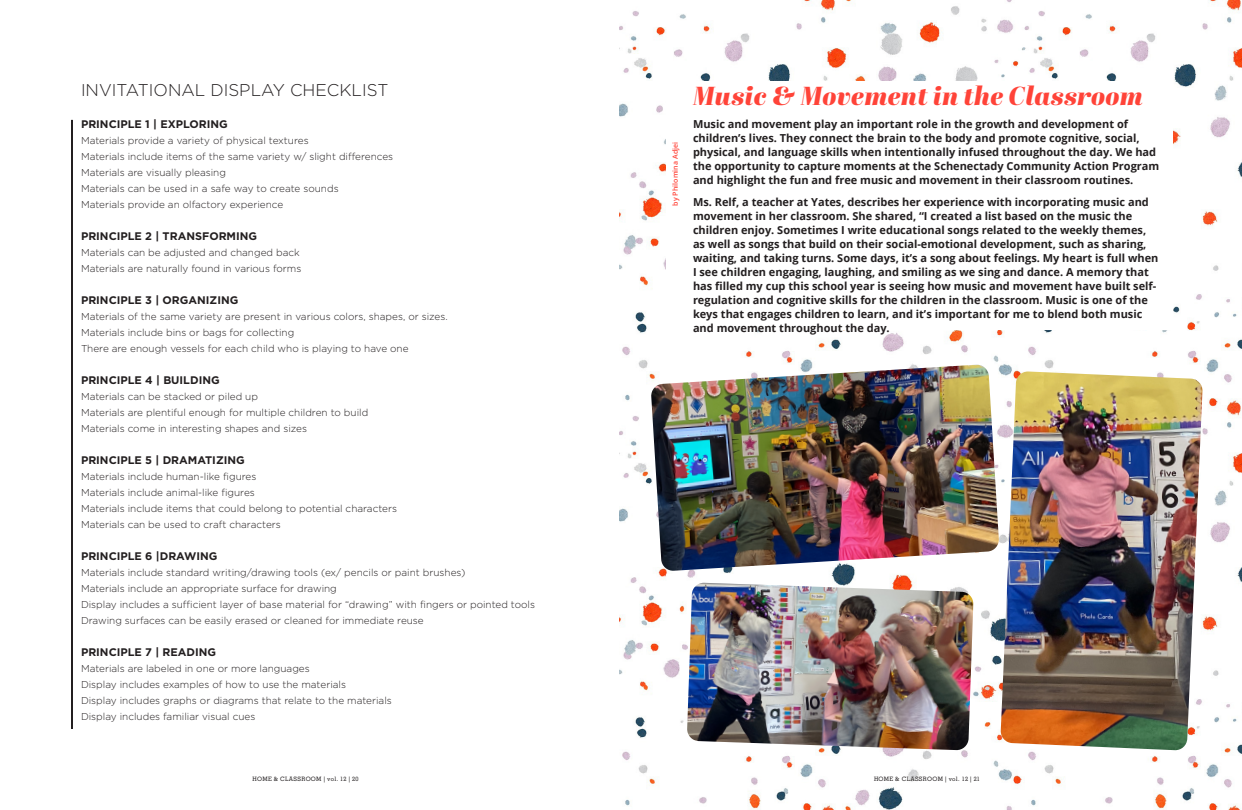
<style>
.page{position:relative;width:1242px;height:810px;background:#fff}
.page>*{position:absolute;margin:0;border:0;box-sizing:border-box;transform-origin:0 0}
.t1{font:italic 26px "Abril Fatface";letter-spacing:.01em;color:#ff4338}
.t2{font:300 17px "Gotham";color:#231f20}
.t3{font:700 11px/14px "Open Sans";color:#231f20}
.t4{font:700 11px "Gotham";color:#231f20}
.t5{font:300 10px "Gotham";color:#231f20}
.t6{font:600 7px "Open Sans";letter-spacing:.01em;color:#ff4338}
.t7{font:500 6px "Memphis";letter-spacing:.05em;color:#231f20}
</style>
<div class="page">
<img style="left:620px;top:0;width:622px;height:810px">
<div style="left:666px;top:82px;width:507px;height:248px;background:#fff"></div>
<img style="left:651px;top:365px;width:348px;height:206px">
<img style="left:687px;top:583px;width:287px;height:167px">
<img style="left:1000px;top:372px;width:203px;height:378px">
<hr style="left:71px;top:120px;width:2px;height:609px;background:#231f20">
<p class="t2" style="left:81px;top:81px;width:309px">INVITATIONAL DISPLAY CHECKLIST</p>
<p class="t4" style="left:81px;top:118px;width:148px">PRINCIPLE 1 | EXPLORING</p>
<p class="t5" style="left:81px;top:135px;width:229px">Materials provide a variety of physical textures</p>
<p class="t5" style="left:81px;top:151px;width:314px">Materials include items of the same variety w/ slight differences</p>
<p class="t5" style="left:81px;top:167px;width:146px">Materials are visually pleasing</p>
<p class="t5" style="left:81px;top:183px;width:259px">Materials can be used in a safe way to create sounds</p>
<p class="t5" style="left:81px;top:199px;width:204px">Materials provide an olfactory experience</p>
<p class="t4" style="left:81px;top:230px;width:178px">PRINCIPLE 2 | TRANSFORMING</p>
<p class="t5" style="left:81px;top:247px;width:220px">Materials can be adjusted and changed back</p>
<p class="t5" style="left:81px;top:263px;width:222px">Materials are naturally found in various forms</p>
<p class="t4" style="left:81px;top:294px;width:159px">PRINCIPLE 3 | ORGANIZING</p>
<p class="t5" style="left:81px;top:311px;width:368px">Materials of the same variety are present in various colors, shapes, or sizes.</p>
<p class="t5" style="left:81px;top:327px;width:215px">Materials include bins or bags for collecting</p>
<p class="t5" style="left:81px;top:343px;width:329px">There are enough vessels for each child who is playing to have one</p>
<p class="t4" style="left:81px;top:374px;width:140px">PRINCIPLE 4 | BUILDING</p>
<p class="t5" style="left:81px;top:391px;width:179px">Materials can be stacked or piled up</p>
<p class="t5" style="left:81px;top:407px;width:289px">Materials are plentiful enough for multiple children to build</p>
<p class="t5" style="left:81px;top:423px;width:228px">Materials come in interesting shapes and sizes</p>
<p class="t4" style="left:81px;top:454px;width:165px">PRINCIPLE 5 | DRAMATIZING</p>
<p class="t5" style="left:81px;top:471px;width:177px">Materials include human-like figures</p>
<p class="t5" style="left:81px;top:487px;width:175px">Materials include animal-like figures</p>
<p class="t5" style="left:81px;top:503px;width:318px">Materials include items that could belong to potential characters</p>
<p class="t5" style="left:81px;top:519px;width:201px">Materials can be used to craft characters</p>
<p class="t4" style="left:81px;top:550px;width:138px">PRINCIPLE 6 |DRAWING</p>
<p class="t5" style="left:81px;top:567px;width:386px">Materials include standard writing/drawing tools (ex/ pencils or paint brushes)</p>
<p class="t5" style="left:81px;top:583px;width:257px">Materials include an appropriate surface for drawing</p>
<p class="t5" style="left:81px;top:599px;width:456px">Display includes a sufficient layer of base material for “drawing” with fingers or pointed tools</p>
<p class="t5" style="left:81px;top:615px;width:344px">Drawing surfaces can be easily erased or cleaned for immediate reuse</p>
<p class="t4" style="left:81px;top:646px;width:137px">PRINCIPLE 7 | READING</p>
<p class="t5" style="left:81px;top:663px;width:230px">Materials are labeled in one or more languages</p>
<p class="t5" style="left:81px;top:679px;width:267px">Display includes examples of how to use the materials</p>
<p class="t5" style="left:81px;top:695px;width:312px">Display includes graphs or diagrams that relate to the materials</p>
<p class="t5" style="left:81px;top:711px;width:176px">Display includes familiar visual cues</p>
<p class="t6" style="left:671px;top:206px;width:65px;rotate:-90deg">by Philomina Adjei</p>
<p class="t1" style="left:693px;top:77px;width:452px">Music &amp; Movement in the Classroom</p>
<p class="t3" style="left:693px;top:117px;width:468px">Music and movement play an important role in the growth and development of children’s lives. They connect the brain to the body and promote cognitive, social, physical, and language skills when intentionally infused throughout the day. We had the opportunity to capture moments at the Schenectady Community Action Program and highlight the fun and free music and movement in their classroom routines.</p>
<p class="t3" style="left:693px;top:195px;width:467px">Ms. Relf, a teacher at Yates, describes her experience with incorporating music and movement in her classroom. She shared, “I created a list based on the music the children enjoy. Sometimes I write educational songs related to the weekly themes, as well as songs that build on their social-emotional development, such as sharing, waiting, and taking turns. Some days, it’s a song about feelings. My heart is full when I see children engaging, laughing, and smiling as we sing and dance. A memory that has filled my cup this school year is seeing how music and movement have built self&shy;regulation and cognitive skills for the children in the classroom. Music is one of the keys that engages children to learn, and it’s important for me to blend both music and movement throughout the day.</p>
<p class="t7" style="left:252px;top:776px;width:107px">HOME &amp; CLASSROOM | vol. 12 | 20</p>
<p class="t7" style="left:874px;top:776px;width:107px">HOME &amp; CLASSROOM | vol. 12 | 21</p>
</div>
